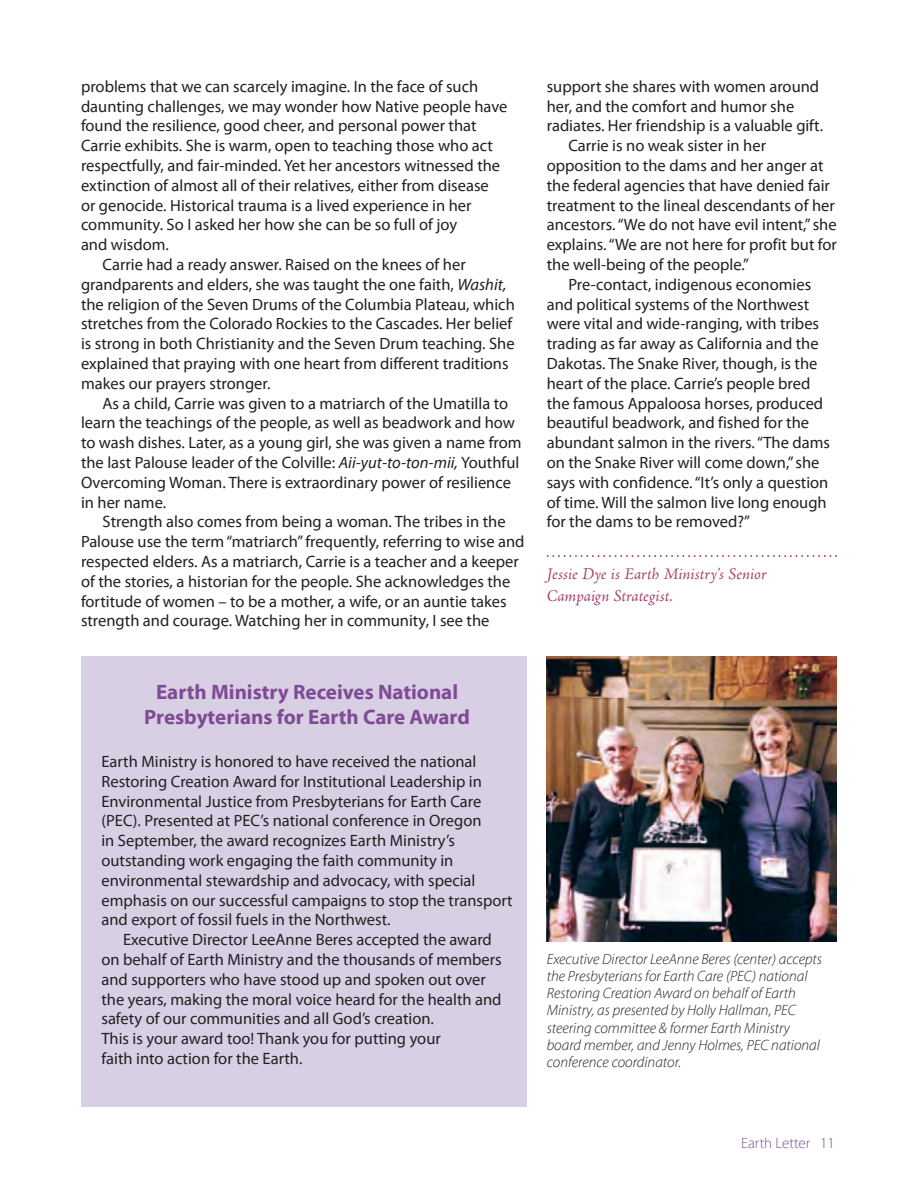
<style>
.page{position:relative;width:918px;height:1188px;background:#fff}
.page>*{position:absolute;margin:0;border:0;box-sizing:border-box;transform-origin:0 0}
.t1{font:700 21px/25.2px "Myriad Pro";color:#7e4b95;text-align:center}
.t2{font:16.5px/19.8px "Myriad Pro";color:#231f20}
.t3{font:italic 16.5px/22.5px "Adobe Jenson Pro";color:#a73f6c}
.t4{font:italic 300 15px/17.2px "Myriad Pro";color:#231f20}
.t5{font:300 15px "Myriad Pro";color:#7e4b95}
.s1{font-style:italic}
</style>
<div class="page">
<img style="left:547px;top:656px;width:290px;height:285px">
<svg style="left:547px;top:555px;width:290px;height:2px"></svg>
<div style="left:81px;top:656px;width:445px;height:451px;background:#d9cfe4"></div>
<p class="t2" style="left:81px;top:76px;width:399px">problems that we can scarcely imagine. In the face of such</p>
<p class="t2" style="left:81px;top:96px;width:428px">daunting challenges, we may wonder how Native people have</p>
<p class="t2" style="left:81px;top:116px;width:397px">found the resilience, good cheer, and personal power that</p>
<p class="t2" style="left:81px;top:135px;width:413px">Carrie exhibits. She is warm, open to teaching those who act</p>
<p class="t2" style="left:81px;top:155px;width:421px">respectfully, and fair-minded. Yet her ancestors witnessed the</p>
<p class="t2" style="left:81px;top:175px;width:409px">extinction of almost all of their relatives, either from disease</p>
<p class="t2" style="left:81px;top:195px;width:392px">or genocide. Historical trauma is a lived experience in her</p>
<p class="t2" style="left:81px;top:215px;width:378px">community. So I asked her how she can be so full of joy</p>
<p class="t2" style="left:81px;top:234px;width:89px">and wisdom.</p>
<p class="t2" style="left:103px;top:254px;width:365px">Carrie had a ready answer. Raised on the knees of her</p>
<p class="t2" style="left:81px;top:274px;width:427px">grandparents and elders, she was taught the one faith, <span class="s1">Washit,</span></p>
<p class="t2" style="left:81px;top:294px;width:435px">the religion of the Seven Drums of the Columbia Plateau, which</p>
<p class="t2" style="left:81px;top:314px;width:433px">stretches from the Colorado Rockies to the Cascades. Her belief</p>
<p class="t2" style="left:81px;top:333px;width:435px">is strong in both Christianity and the Seven Drum teaching. She</p>
<p class="t2" style="left:81px;top:353px;width:429px">explained that praying with one heart from different traditions</p>
<p class="t2" style="left:81px;top:373px;width:191px">makes our prayers stronger.</p>
<p class="t2" style="left:103px;top:393px;width:407px">As a child, Carrie was given to a matriarch of the Umatilla to</p>
<p class="t2" style="left:81px;top:413px;width:436px">learn the teachings of the people, as well as beadwork and how</p>
<p class="t2" style="left:81px;top:432px;width:442px">to wash dishes. Later, as a young girl, she was given a name from</p>
<p class="t2" style="left:81px;top:452px;width:440px">the last Palouse leader of the Colville: <span class="s1">Aii-yut-to-ton-mii,</span> Youthful</p>
<p class="t2" style="left:81px;top:472px;width:432px">Overcoming Woman. There is extraordinary power of resilience</p>
<p class="t2" style="left:81px;top:492px;width:87px">in her name.</p>
<p class="t2" style="left:103px;top:512px;width:405px">Strength also comes from being a woman. The tribes in the</p>
<p class="t2" style="left:81px;top:531px;width:445px">Palouse use the term “matriarch” frequently, referring to wise and</p>
<p class="t2" style="left:81px;top:551px;width:439px">respected elders. As a matriarch, Carrie is a teacher and a keeper</p>
<p class="t2" style="left:81px;top:571px;width:431px">of the stories, a historian for the people. She acknowledges the</p>
<p class="t2" style="left:81px;top:591px;width:427px">fortitude of women – to be a mother, a wife, or an auntie takes</p>
<p class="t2" style="left:81px;top:611px;width:410px">strength and courage. Watching her in community, I see the</p>
<p class="t2" style="left:547px;top:76px;width:274px">support she shares with women around</p>
<p class="t2" style="left:547px;top:96px;width:249px">her, and the comfort and humor she</p>
<p class="t2" style="left:547px;top:116px;width:278px">radiates. Her friendship is a valuable gift.</p>
<p class="t2" style="left:568px;top:135px;width:199px">Carrie is no weak sister in her</p>
<p class="t2" style="left:547px;top:155px;width:278px">opposition to the dams and her anger at</p>
<p class="t2" style="left:547px;top:175px;width:285px">the federal agencies that have denied fair</p>
<p class="t2" style="left:547px;top:195px;width:290px">treatment to the lineal descendants of her</p>
<p class="t2" style="left:547px;top:215px;width:291px">ancestors. “We do not have evil intent,” she</p>
<p class="t2" style="left:547px;top:234px;width:292px">explains. “We are not here for profit but for</p>
<p class="t2" style="left:547px;top:254px;width:204px">the well-being of the people.”</p>
<p class="t2" style="left:568px;top:274px;width:244px">Pre-contact, indigenous economies</p>
<p class="t2" style="left:547px;top:294px;width:264px">and political systems of the Northwest</p>
<p class="t2" style="left:547px;top:314px;width:274px">were vital and wide-ranging, with tribes</p>
<p class="t2" style="left:547px;top:333px;width:273px">trading as far away as California and the</p>
<p class="t2" style="left:547px;top:353px;width:272px">Dakotas. The Snake River, though, is the</p>
<p class="t2" style="left:547px;top:373px;width:265px">heart of the place. Carrie’s people bred</p>
<p class="t2" style="left:547px;top:393px;width:278px">the famous Appaloosa horses, produced</p>
<p class="t2" style="left:547px;top:413px;width:264px">beautiful beadwork, and fished for the</p>
<p class="t2" style="left:547px;top:432px;width:285px">abundant salmon in the rivers. “The dams</p>
<p class="t2" style="left:547px;top:452px;width:274px">on the Snake River will come down,” she</p>
<p class="t2" style="left:547px;top:472px;width:283px">says with confidence. “It’s only a question</p>
<p class="t2" style="left:547px;top:492px;width:282px">of time. Will the salmon live long enough</p>
<p class="t2" style="left:547px;top:512px;width:205px">for the dams to be removed?”</p>
<p class="t3" style="left:547px;top:563px;width:222px">Jessie Dye is Earth Ministry’s Senior<br>Campaign Strategist.</p>
<p class="t1" style="left:144px;top:679px;width:327px">Earth Ministry Receives National<br>Presbyterians for Earth Care Award</p>
<p class="t2" style="left:101px;top:751px;width:413px">Earth Ministry is honored to have received the national Restoring Creation Award for Institutional Leadership in Environmental Justice from Presbyterians for Earth Care (PEC). Presented at PEC’s national conference in Oregon<br>in September, the award recognizes Earth Ministry’s outstanding work engaging the faith community in environmental stewardship and advocacy, with special emphasis on our successful campaigns to stop the transport and export of fossil fuels in the Northwest.</p>
<p class="t2" style="left:101px;top:929px;width:402px;text-indent:22px">Executive Director LeeAnne Beres accepted the award on behalf of Earth Ministry and the thousands of members and supporters who have stood up and spoken out over the years, making the moral voice heard for the health and safety of our communities and all God’s creation.<br>This is your award too! Thank you for putting your<br>faith into action for the Earth.</p>
<p class="t4" style="left:547px;top:950px;width:277px">Executive Director LeeAnne Beres (center) accepts the Presbyterians for Earth Care (PEC) national Restoring Creation Award on behalf of Earth Ministry, as presented by Holly Hallman, PEC steering committee &amp; former Earth Ministry board member, and Jenny Holmes, PEC national conference coordinator.</p>
<p class="t5" style="left:741px;top:1133px;width:95px">Earth Letter 11</p>
</div>
